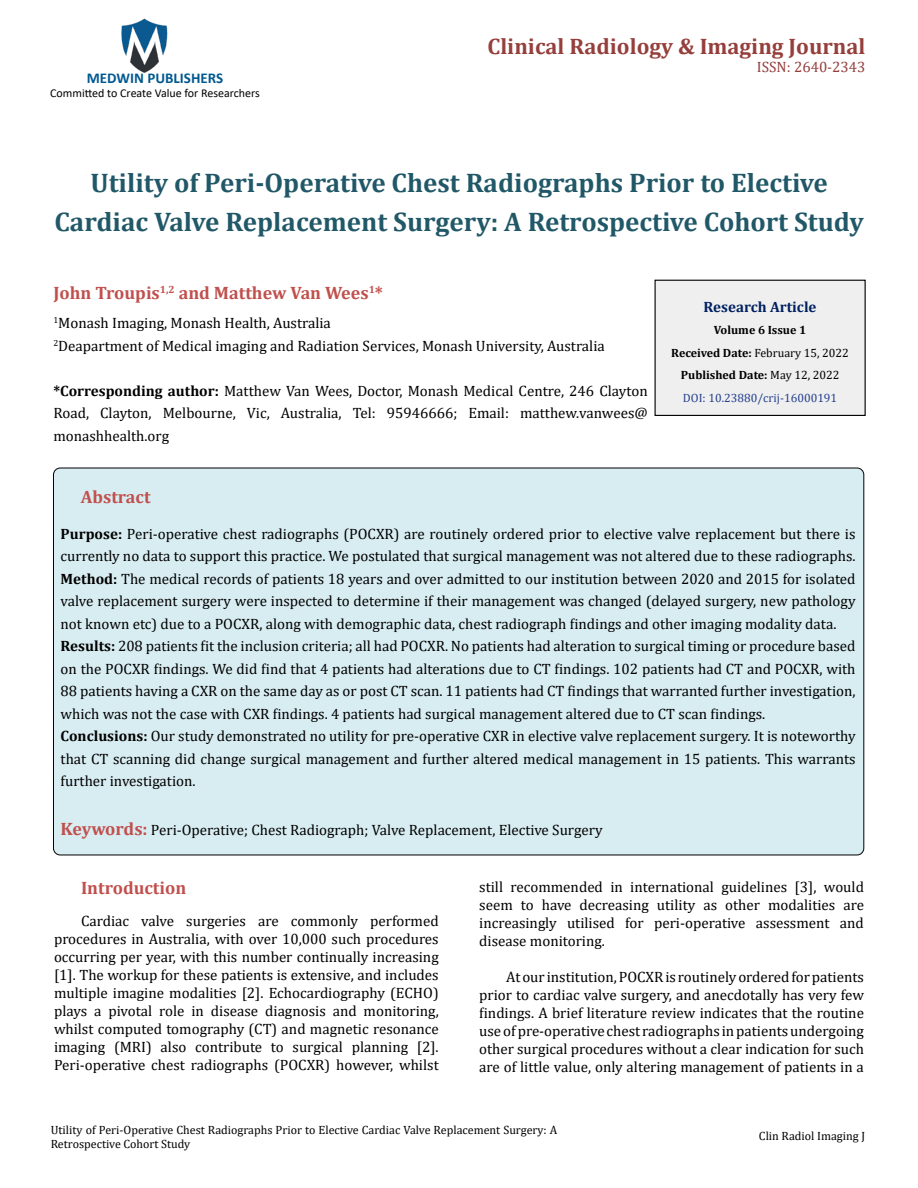
<style>
.page{position:relative;width:918px;height:1188px;background:#fff}
.page>*{position:absolute;margin:0;border:0;box-sizing:border-box;transform-origin:0 0}
.t1{font:700 27px/39px "Cambria";color:#215868;text-align:center}
.t2{font:700 22.5px "Cambria";color:#953f3c}
.t3{font:700 18px "Cambria";color:#c0504d}
.t4{font:15px/18px "Cambria";color:#000;text-align:justify}
.t5{font:700 15px "Calibri";color:#005991}
.t6{font:700 15px "Cambria";color:#002060}
.t7{font:15px "Cambria";color:#953f3c}
.t8{font:12px/14.4px "Cambria";color:#000}
.t9{font:700 12px/22.5px "Cambria";color:#000;text-align:center}
.t10{font:12px "Calibri";color:#000}
.s1{font-weight:700}
.s2{font-weight:400}
.s3{font-weight:400;color:#25408f}
.s4{font-weight:700;font-size:18px;color:#c0504d}
</style>
<div class="page">
<img style="left:121px;top:18px;width:47px;height:55px">
<div style="left:655px;top:280px;width:210px;height:135px;background:#efefef"></div>
<div style="left:655px;top:280px;width:211px;height:136px;border:1px solid #000"></div>
<div style="left:53px;top:468px;width:811px;height:387px;background:#d8edf2;border-radius:7px"></div>
<p class="t5" style="left:87px;top:67px;width:138px">MEDWIN PUBLISHERS</p>
<p class="t10" style="left:50px;top:85px;width:211px">Committed to Create Value for Researchers</p>
<h2 class="t2" style="left:487px;top:31px;width:379px">Clinical Radiology &amp; Imaging Journal</h2>
<p class="t7" style="left:757px;top:58px;width:110px">ISSN: 2640-2343</p>
<h1 class="t1" style="left:55px;top:163px;width:811px">Utility of Peri-Operative Chest Radiographs Prior to Elective<br>Cardiac Valve Replacement Surgery: A Retrospective Cohort Study</h1>
<p class="t3" style="left:53px;top:280px;width:331px">John Troupis<sup>1,2</sup> and Matthew Van Wees<sup>1</sup>*</p>
<p class="t4" style="left:53px;top:312px;width:553px;line-height:22.5px"><sup>1</sup>Monash Imaging, Monash Health, Australia<br><sup>2</sup>Deapartment of Medical imaging and Radiation Services, Monash University, Australia</p>
<p class="t4" style="left:53px;top:379px;width:596px;line-height:22.5px"><span class="s1">*Corresponding author:</span> Matthew Van Wees, Doctor, Monash Medical Centre, 246 Clayton Road, Clayton, Melbourne, Vic, Australia, Tel: 95946666; Email: matthew.vanwees@ monashhealth.org</p>
<p class="t6" style="left:704px;top:296px;width:114px">Research Article</p>
<p class="t9" style="left:671px;top:319px;width:179px">Volume 6 Issue 1<br>Received Date: <span class="s2">February 15, 2022<br></span>Published Date: <span class="s2">May 12, 2022<br></span><span class="s3">DOI: 10.23880/crij-16000191</span></p>
<p class="t3" style="left:81px;top:484px;width:71px">Abstract</p>
<p class="t4" style="left:61px;top:522px;width:797px;line-height:22.5px;text-align:left"><span class="s1">Purpose:</span> Peri-operative chest radiographs (POCXR) are routinely ordered prior to elective valve replacement but there is currently no data to support this practice. We postulated that surgical management was not altered due to these radiographs.<br><span class="s1">Method:</span> The medical records of patients 18 years and over admitted to our institution between 2020 and 2015 for isolated valve replacement surgery were inspected to determine if their management was changed (delayed surgery, new pathology not known etc) due to a POCXR, along with demographic data, chest radiograph findings and other imaging modality data.<br><span class="s1">Results:</span> 208 patients fit the inclusion criteria; all had POCXR. No patients had alteration to surgical timing or procedure based on the POCXR findings. We did find that 4 patients had alterations due to CT findings. 102 patients had CT and POCXR, with 88 patients having a CXR on the same day as or post CT scan. 11 patients had CT findings that warranted further investigation, which was not the case with CXR findings. 4 patients had surgical management altered due to CT scan findings.<br><span class="s1">Conclusions:</span> Our study demonstrated no utility for pre-operative CXR in elective valve replacement surgery. It is noteworthy that CT scanning did change surgical management and further altered medical management in 15 patients. This warrants further investigation.</p>
<p class="t4" style="left:61px;top:821px;width:543px"><span class="s4">Keywords:</span> Peri-Operative; Chest Radiograph; Valve Replacement, Elective Surgery</p>
<p class="t3" style="left:81px;top:875px;width:107px">Introduction</p>
<p class="t4" style="left:54px;top:912px;width:386px;text-indent:27px">Cardiac valve surgeries are commonly performed procedures in Australia, with over 10,000 such procedures occurring per year, with this number continually increasing [1]. The workup for these patients is extensive, and includes multiple imagine modalities [2]. Echocardiography (ECHO) plays a pivotal role in disease diagnosis and monitoring, whilst computed tomography (CT) and magnetic resonance imaging (MRI) also contribute to surgical planning [2].<br>Peri-operative chest radiographs (POCXR) however, whilst</p>
<p class="t4" style="left:479px;top:878px;width:386px">still recommended in international guidelines [3], would seem to have decreasing utility as other modalities are increasingly utilised for peri-operative assessment and disease monitoring.</p>
<p class="t4" style="left:479px;top:968px;width:386px;text-indent:27px">At our institution, POCXR is routinely ordered for patients prior to cardiac valve surgery, and anecdotally has very few findings. A brief literature review indicates that the routine use of pre-operative chest radiographs in patients undergoing other surgical procedures without a clear indication for such are of little value, only altering management of patients in a</p>
<p class="t8" style="left:51px;top:1123px;width:508px">Utility of Peri-Operative Chest Radiographs Prior to Elective Cardiac Valve Replacement Surgery: A<br>Retrospective Cohort Study</p>
<p class="t8" style="left:759px;top:1129px;width:108px">Clin Radiol Imaging J</p>
</div>
